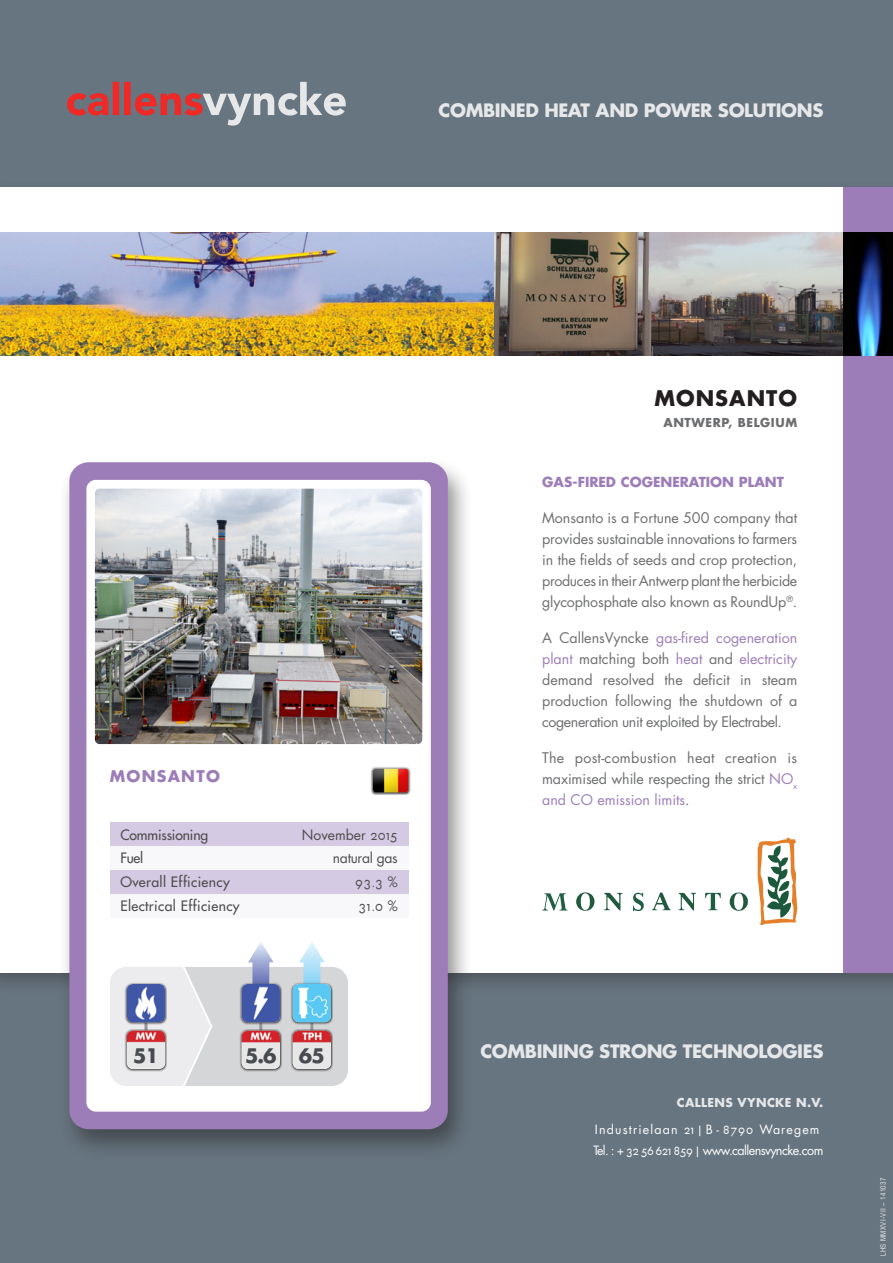
<style>
.page{position:relative;width:893px;height:1263px;background:#677580}
.page>*{position:absolute;margin:0;border:0;box-sizing:border-box;transform-origin:0 0}
.t1{font:700 21px "Futura Std";letter-spacing:.05em;color:#231f20}
.t2{font:700 19.5px "Futura Std";color:#474a4e}
.t3{font:700 18px "Futura Std";letter-spacing:-.02em;color:#e6e7e9}
.t4{font:700 15.75px "Futura Std";letter-spacing:.08em;color:#9d7db8}
.t5{font:14.25px/21px "Futura Std";letter-spacing:-.01em;color:#6d6e70;text-align:justify}
.t6{font:500 13.95px "Futura Std";letter-spacing:.025em;color:#4e4d4e}
.t7{font:500 13.95px "Futura Std";letter-spacing:-.01em;color:#4e4d4e}
.t8{font:13.95px "Futura Std";color:#4e4d4e}
.t9{font:13.95px "Futura Std";letter-spacing:-.02em;color:#4e4d4e}
.t10{font:13.95px "Futura SCTEE";color:#4e4d4e}
.t11{font:700 13.5px "Futura Std";color:#9d7db8}
.t12{font:12.75px "Futura Std";letter-spacing:-.05em;color:#fff}
.t13{font:12.45px "Futura Std";letter-spacing:.095em;color:#fff}
.t14{font:700 12px "Futura Std";letter-spacing:.03em;color:#e6e7e9}
.t15{font:700 12px "Futura Std";letter-spacing:.05em;color:#6d6e70}
.t16{font:7.5px "Arial Narrow";letter-spacing:.05em;color:#e6e7e9}
.s1{font-family:"Futura SCTEE"}
.s2{font-family:"Futura Std";font-weight:500}
.s3{color:#9d7db8}
.s4{font-size:12.45px}
.s5{font-family:"Futura SCTEE";font-size:12.45px}
</style>
<div class="page">
<div style="left:0;top:180px;width:893px;height:814px;background:#231f20;opacity:.34"></div>
<div style="left:0;top:187px;width:893px;height:786px;background:#fff"></div>
<div style="left:58px;top:456px;width:416px;height:705px;background:#231f20;opacity:.5"></div>
<div style="left:69px;top:462px;width:379px;height:667px;background:#9d7db8;border-radius:19px"></div>
<div style="left:86px;top:480px;width:345px;height:631px;background:#fff;border-radius:9px"></div>
<img style="left:95px;top:489px;width:327px;height:255px">
<svg style="left:370px;top:767px;width:41px;height:28px"></svg>
<div style="left:372px;top:768px;width:38px;height:25px;background:#231f20;opacity:.5"></div>
<svg style="left:67px;top:82px;width:279px;height:44px"></svg>
<div style="left:844px;top:187px;width:49px;height:786px;background:#9d7db8"></div>
<div style="left:110px;top:822px;width:298px;height:24px;background:#d5cae3"></div>
<div style="left:110px;top:846px;width:298px;height:24px;background:#f8f7fa"></div>
<div style="left:110px;top:870px;width:298px;height:24px;background:#d5cae3"></div>
<div style="left:110px;top:894px;width:298px;height:24px;background:#f8f7fa"></div>
<img style="left:0;top:232px;width:844px;height:124px">
<img style="left:844px;top:232px;width:49px;height:124px">
<svg style="left:576px;top:892px;width:18px;height:19px"></svg>
<svg style="left:705px;top:893px;width:16px;height:17px"></svg>
<svg style="left:604px;top:893px;width:19px;height:18px"></svg>
<svg style="left:652px;top:892px;width:19px;height:18px"></svg>
<svg style="left:633px;top:893px;width:11px;height:18px"></svg>
<svg style="left:542px;top:893px;width:25px;height:17px"></svg>
<svg style="left:679px;top:893px;width:17px;height:18px"></svg>
<svg style="left:730px;top:892px;width:18px;height:19px"></svg>
<svg style="left:757px;top:838px;width:40px;height:87px"></svg>
<svg style="left:110px;top:942px;width:238px;height:144px"></svg>
<svg style="left:290px;top:982px;width:43px;height:43px"></svg>
<img style="left:293px;top:984px;width:38px;height:38px">
<svg style="left:290px;top:1029px;width:43px;height:42px"></svg>
<img style="left:293px;top:1031px;width:38px;height:38px">
<p class="t3" style="left:439px;top:98px;width:386px">COMBINED HEAT AND POWER SOLUTIONS</p>
<p class="t4" style="left:110px;top:765px;width:112px">MONSANTO</p>
<p class="t7" style="left:120px;top:826px;width:89px">Commissioning</p>
<p class="t8" style="left:302px;top:825px;width:97px">November <span class="s1">2015</span></p>
<p class="t6" style="left:120px;top:849px;width:24px">Fuel</p>
<p class="t9" style="left:333px;top:849px;width:67px">natural gas</p>
<p class="t6" style="left:120px;top:873px;width:111px">Overall Efficiency</p>
<p class="t10" style="left:355px;top:875px;width:44px">93.3 <span class="s2">%</span></p>
<p class="t6" style="left:120px;top:897px;width:121px">Electrical Efficiency</p>
<p class="t10" style="left:359px;top:899px;width:41px">31.0 <span class="s2">%</span></p>
<h2 class="t2" style="left:133px;top:1043px;width:27px">51</h2>
<h2 class="t2" style="left:245px;top:1043px;width:81px">5.6 65</h2>
<h1 class="t1" style="left:654px;top:384px;width:144px">MONSANTO</h1>
<p class="t15" style="left:663px;top:414px;width:135px">ANTWERP, BELGIUM</p>
<p class="t11" style="left:542px;top:473px;width:243px">GAS-FIRED COGENERATION PLANT</p>
<p class="t5" style="left:542px;top:507px;width:257px">Monsanto is a Fortune 500 company that provides sustainable innovations to farmers in the fields of seeds and crop protection, produces in their Antwerp plant the herbicide glycophosphate also known as RoundUp<sup>®</sup>.</p>
<p class="t5" style="left:542px;top:627px;width:257px">A CallensVyncke <span class="s3">gas-fired cogeneration plant</span> matching both <span class="s3">heat</span> and <span class="s3">electricity </span>demand resolved the deficit in steam production following the shutdown of a cogeneration unit exploited by Electrabel.</p>
<p class="t5" style="left:542px;top:747px;width:257px">The post-combustion heat creation is maximised while respecting the strict <span class="s3">NO</span><sub>x </sub><span class="s3">and CO emission limits</span>.</p>
<p class="t3" style="left:480px;top:1039px;width:344px">COMBINING STRONG TECHNOLOGIES</p>
<p class="t14" style="left:677px;top:1095px;width:148px">CALLENS VYNCKE N.V.</p>
<p class="t13" style="left:595px;top:1122px;width:226px">Industrielaan <span class="s1">21 |</span> B - <span class="s1">8790</span> Waregem</p>
<p class="t12" style="left:593px;top:1142px;width:232px"><span class="s4">Tel. : +</span> <span class="s5">32 56 621 859 |</span> www.callensvyncke.com</p>
<p class="t16" style="left:878px;top:1256px;width:80px;rotate:-90deg">LHS MMXVI-VII – 141037</p>
</div>
